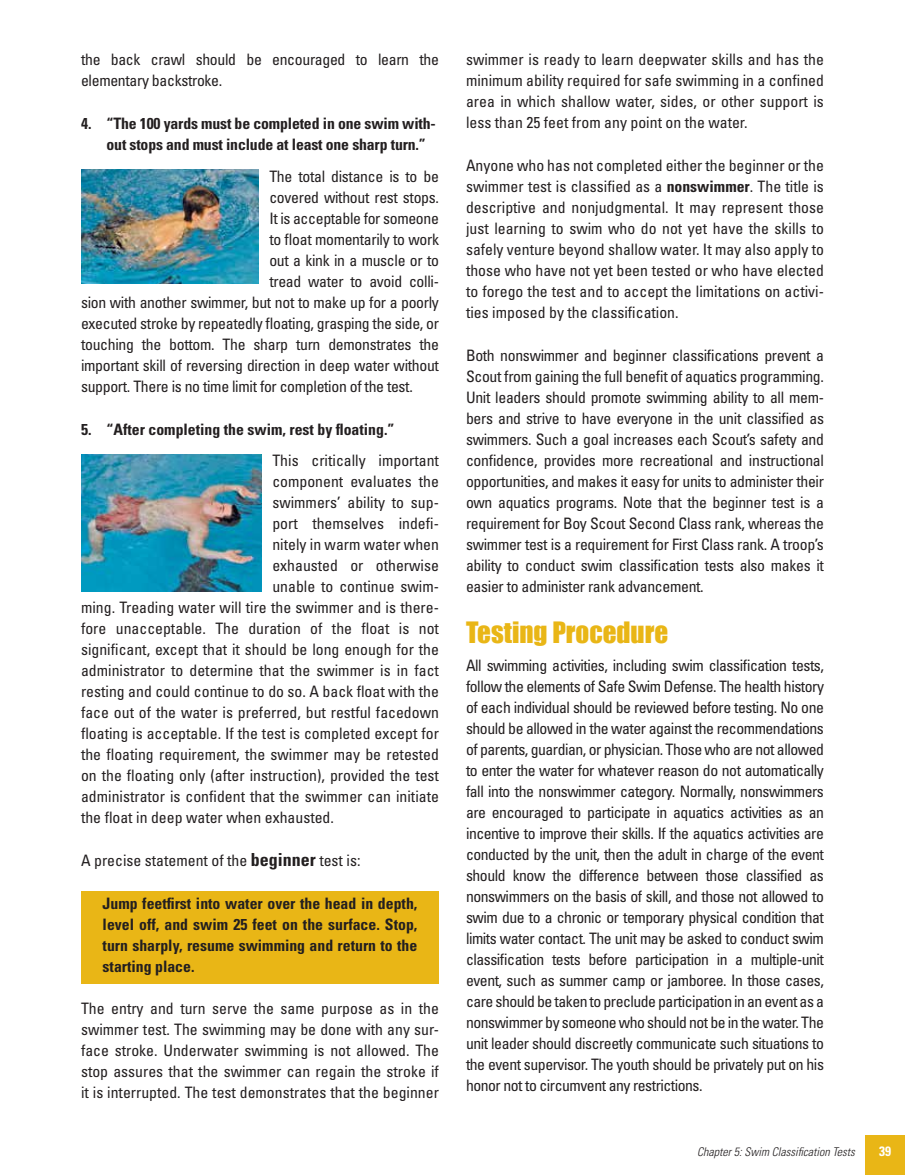
<style>
.page{position:relative;width:905px;height:1175px;background:#fff}
.page>*{position:absolute;margin:0;border:0;box-sizing:border-box;transform-origin:0 0}
.t1{font:27px "Impact";color:#e9b616}
.t2{font:condensed 15.75px/21px "Univers LT Std";color:#231f20;text-align:justify}
.t3{font:condensed 15.75px/21px "Univers LT Std";letter-spacing:-.02em;color:#231f20}
.t4{font:700 condensed 15.75px/21px "Univers LT Std";color:#231f20}
.t5{font:700 condensed 13.5px "Univers LT Std";color:#fff}
.t6{font:italic 300 condensed 12px "Univers LT Std";color:#231f20}
.s1{font-weight:700;font-size:18px}
.s2{font-weight:700}
</style>
<div class="page">
<div style="left:81px;top:891px;width:358px;height:92px;background:#e9b616"></div>
<img style="left:81px;top:170px;width:177px;height:113px">
<img style="left:81px;top:455px;width:180px;height:136px">
<div style="left:864px;top:1134px;width:40px;height:40px;background:#e9b616"></div>
<p class="t3" style="left:81px;top:49px;width:359px">the back crawl should be encouraged to learn the elementary backstroke.</p>
<p class="t4" style="left:106px;top:113px;width:331px;text-indent:-25px">4. “The 100 yards must be completed in one swim with&shy;out stops and must include at least one sharp turn.”</p>
<p class="t3" style="left:269px;top:165px;width:171px">The total distance is to be</p>
<p class="t3" style="left:269px;top:186px;width:171px">covered without rest stops.</p>
<p class="t3" style="left:269px;top:207px;width:171px">It is acceptable for someone</p>
<p class="t3" style="left:269px;top:228px;width:171px">to float momentarily to work</p>
<p class="t3" style="left:269px;top:249px;width:171px">out a kink in a muscle or to</p>
<p class="t3" style="left:269px;top:270px;width:171px">tread water to avoid colli-</p>
<p class="t3" style="left:81px;top:291px;width:359px">sion with another swimmer, but not to make up for a poorly</p>
<p class="t3" style="left:81px;top:312px;width:359px">executed stroke by repeatedly floating, grasping the side, or</p>
<p class="t3" style="left:81px;top:333px;width:359px">touching the bottom. The sharp turn demonstrates the</p>
<p class="t3" style="left:81px;top:354px;width:359px">important skill of reversing direction in deep water without</p>
<p class="t3" style="left:81px;top:375px;width:333px">support. There is no time limit for completion of the test.</p>
<p class="t4" style="left:81px;top:418px;width:315px">5. “After completing the swim, rest by floating.”</p>
<p class="t2" style="left:272px;top:450px;width:168px">This critically important</p>
<p class="t2" style="left:272px;top:471px;width:168px">component evaluates the</p>
<p class="t2" style="left:272px;top:492px;width:168px">swimmers’ ability to sup-</p>
<p class="t2" style="left:272px;top:513px;width:168px">port themselves indefi-</p>
<p class="t2" style="left:272px;top:534px;width:168px">nitely in warm water when</p>
<p class="t2" style="left:272px;top:555px;width:168px">exhausted or otherwise</p>
<p class="t2" style="left:272px;top:576px;width:168px">unable to continue swim-</p>
<p class="t2" style="left:81px;top:597px;width:359px">ming. Treading water will tire the swimmer and is there-</p>
<p class="t2" style="left:81px;top:618px;width:359px">fore unacceptable. The duration of the float is not</p>
<p class="t2" style="left:81px;top:639px;width:359px">significant, except that it should be long enough for the</p>
<p class="t2" style="left:81px;top:660px;width:359px">administrator to determine that the swimmer is in fact</p>
<p class="t2" style="left:81px;top:681px;width:359px">resting and could continue to do so. A back float with the</p>
<p class="t2" style="left:81px;top:702px;width:359px">face out of the water is preferred, but restful facedown</p>
<p class="t2" style="left:81px;top:723px;width:359px">floating is acceptable. If the test is completed except for</p>
<p class="t2" style="left:81px;top:744px;width:359px">the floating requirement, the swimmer may be retested</p>
<p class="t2" style="left:81px;top:765px;width:359px">on the floating only (after instruction), provided the test</p>
<p class="t2" style="left:81px;top:786px;width:359px">administrator is confident that the swimmer can initiate</p>
<p class="t2" style="left:81px;top:807px;width:254px">the float in deep water when exhausted.</p>
<p class="t2" style="left:81px;top:849px;width:281px">A precise statement of the <span class="s1">beginner</span> test is:</p>
<p class="t4" style="left:103px;top:892px;width:316px;text-align:justify">Jump feetfirst into water over the head in depth, level off, and swim 25 feet on the surface. Stop, turn sharply, resume swimming and return to the starting place.</p>
<p class="t2" style="left:81px;top:998px;width:359px">The entry and turn serve the same purpose as in the swimmer test. The swimming may be done with any sur&shy;face stroke. Underwater swimming is not allowed. The stop assures that the swimmer can regain the stroke if it is interrupted. The test demonstrates that the beginner</p>
<p class="t2" style="left:466px;top:49px;width:359px">swimmer is ready to learn deepwater skills and has the minimum ability required for safe swimming in a confined area in which shallow water, sides, or other support is less than 25 feet from any point on the water.</p>
<p class="t2" style="left:466px;top:155px;width:359px">Anyone who has not completed either the beginner or the swimmer test is classified as a <span class="s2">nonswimmer</span>. The title is descriptive and nonjudgmental. It may represent those just learning to swim who do not yet have the skills to safely venture beyond shallow water. It may also apply to those who have not yet been tested or who have elected to forego the test and to accept the limitations on activi&shy;ties imposed by the classification.</p>
<p class="t2" style="left:466px;top:344px;width:359px">Both nonswimmer and beginner classifications prevent a Scout from gaining the full benefit of aquatics programming.<br>Unit leaders should promote swimming ability to all mem&shy;bers and strive to have everyone in the unit classified as swimmers. Such a goal increases each Scout’s safety and confidence, provides more recreational and instructional opportunities, and makes it easy for units to administer their own aquatics programs. Note that the beginner test is a requirement for Boy Scout Second Class rank, whereas the swimmer test is a requirement for First Class rank. A troop’s ability to conduct swim classification tests also makes it easier to administer rank advancement.</p>
<h1 class="t1" style="left:466px;top:612px;width:204px">Testing Procedure</h1>
<p class="t2" style="left:466px;top:654px;width:359px">All swimming activities, including swim classification tests, follow the elements of Safe Swim Defense. The health history of each individual should be reviewed before testing. No one should be allowed in the water against the recommendations of parents, guardian, or physician. Those who are not allowed to enter the water for whatever reason do not automatically fall into the nonswimmer category. Normally, nonswimmers are encouraged to participate in aquatics activities as an incentive to improve their skills. If the aquatics activities are conducted by the unit, then the adult in charge of the event should know the difference between those classified as nonswimmers on the basis of skill, and those not allowed to swim due to a chronic or temporary physical condition that limits water contact. The unit may be asked to conduct swim classification tests before participation in a multiple-unit event, such as summer camp or jamboree. In those cases, care should be taken to preclude participation in an event as a nonswimmer by someone who should not be in the water. The unit leader should discreetly communicate such situations to the event supervisor. The youth should be privately put on his honor not to circumvent any restrictions.</p>
<p class="t6" style="left:697px;top:1145px;width:159px">Chapter 5: Swim Classification Tests</p>
<p class="t5" style="left:879px;top:1143px;width:13px">39</p>
</div>
